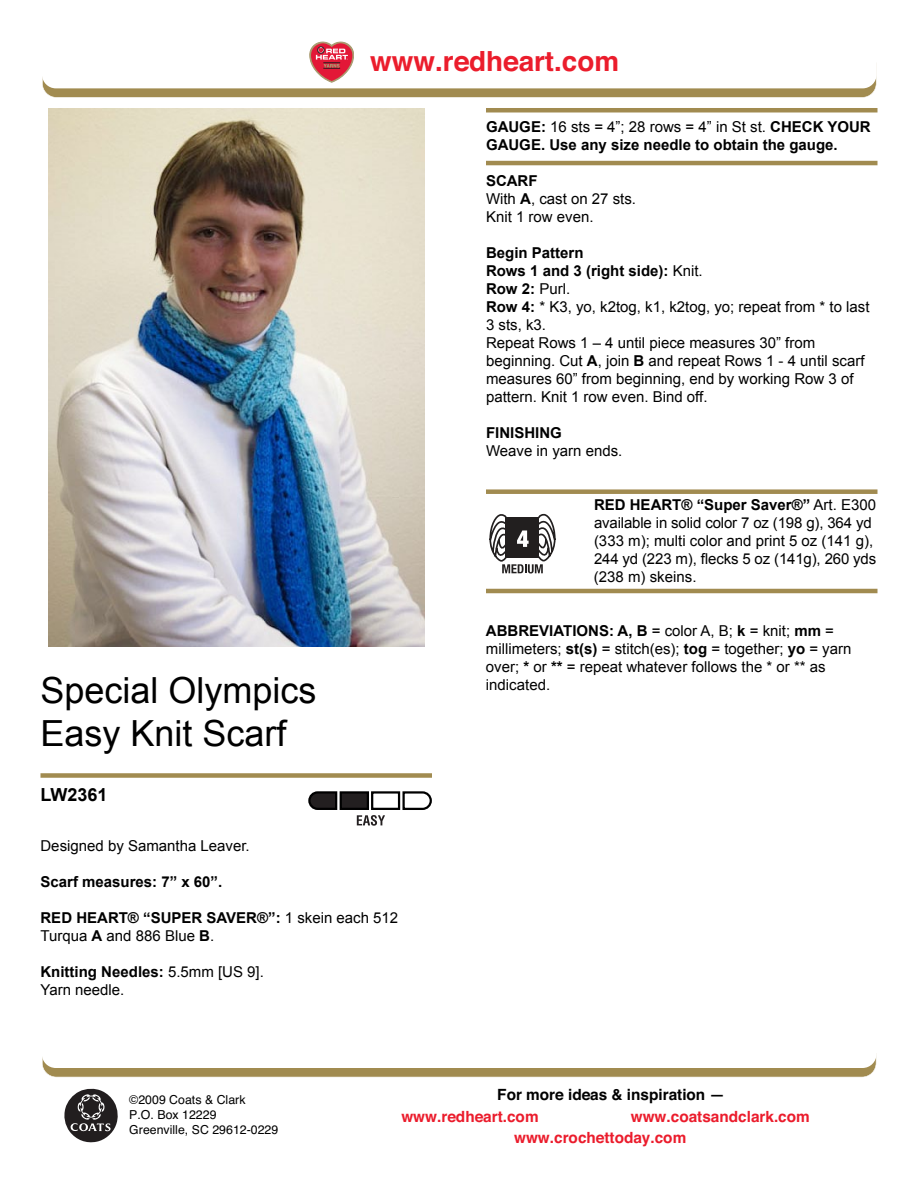
<style>
.page{position:relative;width:918px;height:1188px;background:#fff}
.page>*{position:absolute;margin:0;border:0;box-sizing:border-box;transform-origin:0 0}
.t1{font:36px/43.2px "Arial";color:#000}
.t2{font:700 27.75px "Helvetica";color:#eb1d2c}
.t3{font:700 18px "Arial";color:#000}
.t4{font:700 15.45px/20.9px "Helvetica";color:#eb1c2c}
.t5{font:700 15.45px "Helvetica";color:#000}
.t6{font:15px/18px "Arial";color:#000}
.t7{font:700 15px/18px "Arial";color:#000}
.t8{font:12.3px/14.9px "Helvetica";color:#000}
.s1{font-weight:700}
.s2{font-weight:400}
</style>
<div class="page">
<svg style="left:42px;top:42px;width:834px;height:56px"></svg>
<svg style="left:42px;top:1057px;width:834px;height:20px"></svg>
<svg style="left:64px;top:1089px;width:54px;height:53px"></svg>
<img style="left:48px;top:108px;width:376px;height:538px">
<div style="left:40px;top:773px;width:392px;height:5px;background:#a18b50"></div>
<svg style="left:308px;top:791px;width:124px;height:35px"></svg>
<hr style="left:486px;top:108px;width:392px;height:4px;background:#a18b50">
<hr style="left:486px;top:161px;width:392px;height:4px;background:#a18b50">
<div style="left:486px;top:489px;width:392px;height:5px;background:#a18b50"></div>
<hr style="left:486px;top:589px;width:392px;height:4px;background:#a18b50">
<svg style="left:489px;top:513px;width:67px;height:60px"></svg>
<h2 class="t2" style="left:370px;top:36px;width:250px">www.redheart.com</h2>
<h1 class="t1" style="left:40px;top:669px;width:278px">Special Olympics<br>Easy Knit Scarf</h1>
<p class="t3" style="left:40px;top:784px;width:69px">LW2361</p>
<p class="t6" style="left:40px;top:836px;width:211px">Designed by Samantha Leaver.</p>
<p class="t7" style="left:40px;top:872px;width:183px">Scarf measures: 7” x 60”.</p>
<p class="t6" style="left:40px;top:908px;width:359px"><span class="s1">RED HEART® “SUPER SAVER®”:</span> 1 skein each 512<br>Turqua <span class="s1">A</span> and 886 Blue <span class="s1">B</span>.</p>
<p class="t6" style="left:40px;top:962px;width:225px"><span class="s1">Knitting Needles:</span> 5.5mm [US 9].<br>Yarn needle.</p>
<p class="t7" style="left:486px;top:118px;width:386px">GAUGE: <span class="s2">16 sts = 4”; 28 rows = 4” in St st.</span> CHECK YOUR<br>GAUGE. Use any size needle to obtain the gauge.</p>
<p class="t6" style="left:486px;top:172px;width:152px"><span class="s1">SCARF<br></span>With <span class="s1">A</span>, cast on 27 sts.<br>Knit 1 row even.</p>
<p class="t6" style="left:486px;top:244px;width:385px"><span class="s1">Begin Pattern<br>Rows 1 and 3 (right side):</span> Knit.<br><span class="s1">Row 2:</span> Purl.<br><span class="s1">Row 4:</span> * K3, yo, k2tog, k1, k2tog, yo; repeat from * to last 3 sts, k3.<br>Repeat Rows 1 – 4 until piece measures 30” from beginning. Cut <span class="s1">A</span>, join <span class="s1">B</span> and repeat Rows 1 - 4 until scarf measures 60” from beginning, end by working Row 3 of pattern. Knit 1 row even. Bind off.</p>
<p class="t7" style="left:486px;top:424px;width:77px">FINISHING</p>
<p class="t6" style="left:486px;top:442px;width:138px">Weave in yarn ends.</p>
<p class="t6" style="left:594px;top:496px;width:284px"><span class="s1">RED HEART® “Super Saver®”</span> Art. E300 available in solid color 7 oz (198 g), 364 yd (333 m); multi color and print 5 oz (141 g), 244 yd (223 m), flecks 5 oz (141g), 260 yds (238 m) skeins.</p>
<p class="t7" style="left:486px;top:622px;width:22px">Abbreviations</p>
<p class="t6" style="left:486px;top:622px;width:367px;text-indent:123px"><span class="s1">: A, B</span> = color A, B; <span class="s1">k</span> = knit; <span class="s1">mm</span> = millimeters; <span class="s1">st(s)</span> = stitch(es); <span class="s1">tog</span> = together; <span class="s1">yo</span> = yarn over; <span class="s1">*</span> or <span class="s1">**</span> = repeat whatever follows the * or ** as indicated.</p>
<p class="t8" style="left:129px;top:1093px;width:151px">©2009 Coats &amp; Clark<br>P.O. Box 12229<br>Greenville, SC 29612-0229</p>
<p class="t5" style="left:497px;top:1082px;width:229px">For more ideas &amp; inspiration —</p>
<p class="t4" style="left:401px;top:1106px;width:139px">www.redheart.com</p>
<p class="t4" style="left:514px;top:1106px;width:297px;text-indent:117px">www.coatsandclark.com www.crochettoday.com</p>
</div>
